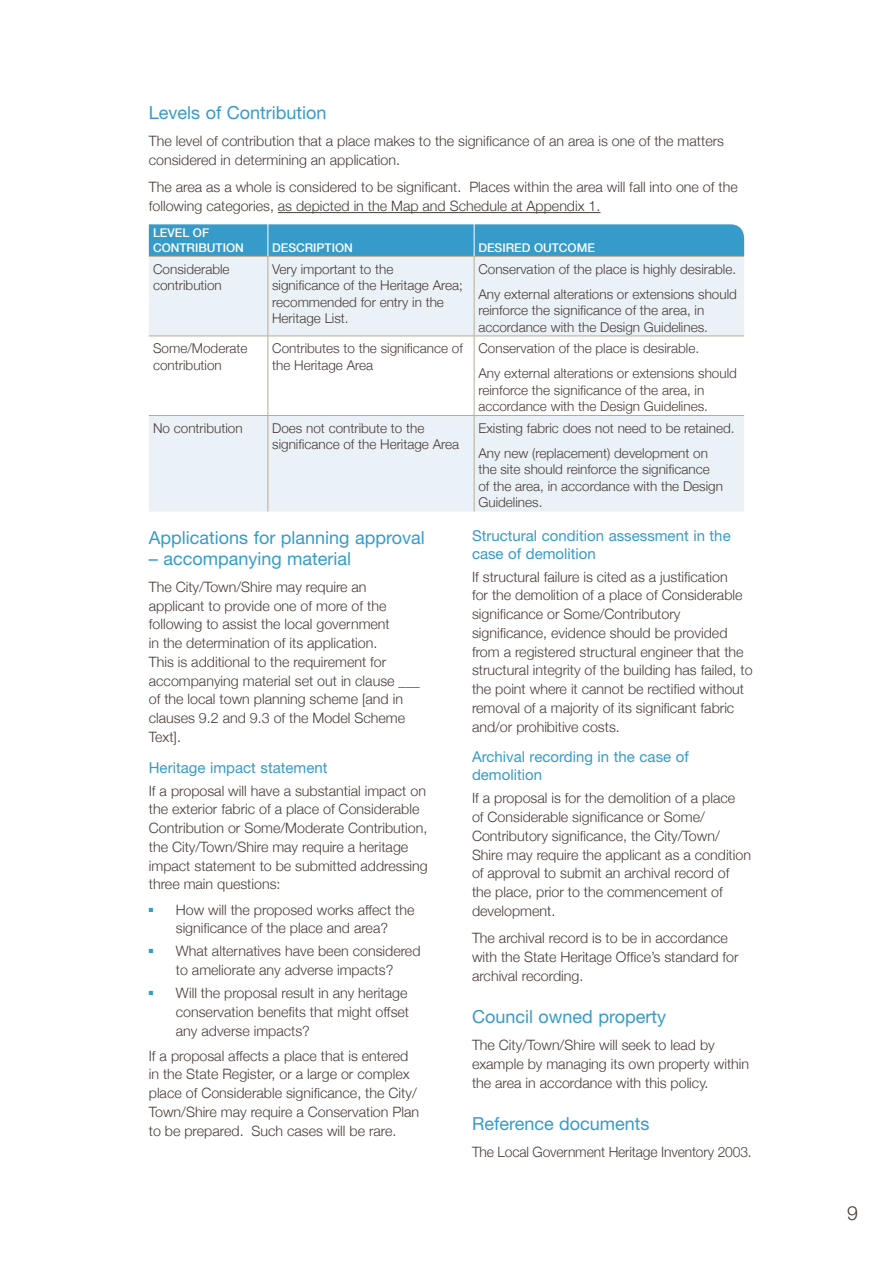
<style>
.page{position:relative;width:893px;height:1263px;background:#fff}
.page>*{position:absolute;margin:0;border:0;box-sizing:border-box;transform-origin:0 0}
.t1{font:300 19.5px "Helvetica Neue LT Std";color:#493d37}
.t2{font:18px "Helvetica Neue LT Std";color:#369bc9}
.t3{font:15px/18px "Helvetica Neue LT Std";color:#369bc9}
.t4{font:300 14.25px/18.8px "Helvetica Neue";color:#493d37}
.t5{font:300 13.5px/16.5px "Helvetica Neue";color:#493d37}
.t6{font:500 12px/15px "Helvetica Neue";color:#fff}
</style>
<div class="page">
<hr style="left:278px;top:212px;width:322px;height:1px;background:#493d37">
<svg style="left:149px;top:257px;width:595px;height:255px;fill:#eaf1f7"></svg>
<hr style="left:149px;top:256px;width:119px;height:1px;background:#b8ab95">
<hr style="left:268px;top:256px;width:206px;height:1px;background:#b8ab95">
<hr style="left:474px;top:256px;width:270px;height:1px;background:#b8ab95">
<hr style="left:267px;top:416px;width:1px;height:96px;background:#b8ab95">
<hr style="left:474px;top:416px;width:1px;height:96px;background:#b8ab95">
<hr style="left:267px;top:257px;width:1px;height:79px;background:#b8ab95">
<hr style="left:474px;top:257px;width:1px;height:79px;background:#b8ab95">
<hr style="left:267px;top:336px;width:1px;height:79px;background:#b8ab95">
<hr style="left:474px;top:336px;width:1px;height:79px;background:#b8ab95">
<hr style="left:149px;top:336px;width:119px;height:1px;background:#b8ab95">
<hr style="left:268px;top:336px;width:206px;height:1px;background:#b8ab95">
<hr style="left:474px;top:336px;width:270px;height:1px;background:#b8ab95">
<hr style="left:149px;top:415px;width:119px;height:1px;background:#b8ab95">
<hr style="left:268px;top:415px;width:206px;height:1px;background:#b8ab95">
<hr style="left:474px;top:415px;width:270px;height:1px;background:#b8ab95">
<div style="left:149px;top:224px;width:595px;height:32px;background:#369bc9"></div>
<p class="t2" style="left:149px;top:102px;width:179px">Levels of Contribution</p>
<p class="t4" style="left:149px;top:132px;width:577px">The level of contribution that a place makes to the significance of an area is one of the matters considered in determining an application.</p>
<p class="t4" style="left:149px;top:178px;width:590px">The area as a whole is considered to be significant. Places within the area will fall into one of the following categories, as depicted in the Map and Schedule at Appendix 1.</p>
<p class="t6" style="left:153px;top:225px;width:92px">LEVEL OF<br>CONTRIBUTION</p>
<p class="t6" style="left:272px;top:240px;width:82px">DESCRIPTION</p>
<p class="t6" style="left:478px;top:240px;width:118px">DESIRED OUTCOME</p>
<p class="t5" style="left:153px;top:260px;width:78px">Considerable contribution</p>
<p class="t5" style="left:272px;top:260px;width:192px">Very important to the significance of the Heritage Area; recommended for entry in the<br>Heritage List.</p>
<p class="t5" style="left:478px;top:256px;width:260px;line-height:25px">Conservation of the place is highly desirable.<br>Any external alterations or extensions should</p>
<p class="t5" style="left:478px;top:302px;width:231px">reinforce the significance of the area, in accordance with the Design Guidelines.</p>
<p class="t5" style="left:153px;top:340px;width:96px">Some/Moderate contribution</p>
<p class="t5" style="left:272px;top:340px;width:192px">Contributes to the significance of the Heritage Area</p>
<p class="t5" style="left:478px;top:336px;width:260px;line-height:25px">Conservation of the place is desirable.<br>Any external alterations or extensions should</p>
<p class="t5" style="left:478px;top:381px;width:231px">reinforce the significance of the area, in accordance with the Design Guidelines.</p>
<p class="t5" style="left:153px;top:419px;width:91px">No contribution</p>
<p class="t5" style="left:272px;top:419px;width:189px">Does not contribute to the significance of the Heritage Area</p>
<p class="t5" style="left:478px;top:415px;width:258px;line-height:25px">Existing fabric does not need to be retained.<br>Any new (replacement) development on</p>
<p class="t5" style="left:478px;top:461px;width:246px">the site should reinforce the significance of the area, in accordance with the Design<br>Guidelines.</p>
<p class="t2" style="left:149px;top:526px;width:277px">Applications for planning approval</p>
<p class="t2" style="left:149px;top:547px;width:204px">– accompanying material</p>
<p class="t4" style="left:149px;top:577px;width:273px">The City/Town/Shire may require an applicant to provide one of more of the following to assist the local government<br>in the determination of its application.<br>This is additional to the requirement for accompanying material set out in clause ___ of the local town planning scheme [and in clauses 9.2 and 9.3 of the Model Scheme Text].</p>
<p class="t3" style="left:149px;top:758px;width:180px">Heritage impact statement</p>
<p class="t4" style="left:149px;top:781px;width:280px">If a proposal will have a substantial impact on the exterior fabric of a place of Considerable Contribution or Some/Moderate Contribution, the City/Town/Shire may require a heritage impact statement to be submitted addressing three main questions:</p>
<p class="t4" style="left:149px;top:900px;width:267px;text-align:center"><sup>■</sup> How will the proposed works affect the significance of the place and area?</p>
<p class="t4" style="left:149px;top:941px;width:273px;text-align:center"><sup>■</sup> What alternatives have been considered to ameliorate any adverse impacts?</p>
<p class="t4" style="left:176px;top:983px;width:235px;text-indent:-27px"><sup>■</sup> Will the proposal result in any heritage conservation benefits that might offset any adverse impacts?</p>
<p class="t4" style="left:149px;top:1046px;width:272px">If a proposal affects a place that is entered in the State Register, or a large or complex place of Considerable significance, the City/ Town/Shire may require a Conservation Plan to be prepared. Such cases will be rare.</p>
<p class="t3" style="left:472px;top:526px;width:260px">Structural condition assessment in the case of demolition</p>
<p class="t4" style="left:472px;top:567px;width:282px">If structural failure is cited as a justification<br>for the demolition of a place of Considerable significance or Some/Contributory significance, evidence should be provided from a registered structural engineer that the structural integrity of the building has failed, to the point where it cannot be rectified without removal of a majority of its significant fabric and/or prohibitive costs.</p>
<p class="t3" style="left:472px;top:748px;width:218px">Archival recording in the case of demolition</p>
<p class="t4" style="left:472px;top:789px;width:281px">If a proposal is for the demolition of a place<br>of Considerable significance or Some/ Contributory significance, the City/Town/ Shire may require the applicant as a condition of approval to submit an archival record of the place, prior to the commencement of development.</p>
<p class="t4" style="left:472px;top:928px;width:268px">The archival record is to be in accordance with the State Heritage Office’s standard for archival recording.</p>
<p class="t2" style="left:472px;top:1006px;width:196px">Council owned property</p>
<p class="t4" style="left:472px;top:1035px;width:279px">The City/Town/Shire will seek to lead by example by managing its own property within the area in accordance with this policy.</p>
<p class="t2" style="left:472px;top:1113px;width:179px">Reference documents</p>
<p class="t4" style="left:472px;top:1142px;width:281px">The Local Government Heritage Inventory 2003.</p>
<h1 class="t1" style="left:847px;top:1201px;width:12px">9</h1>
</div>
